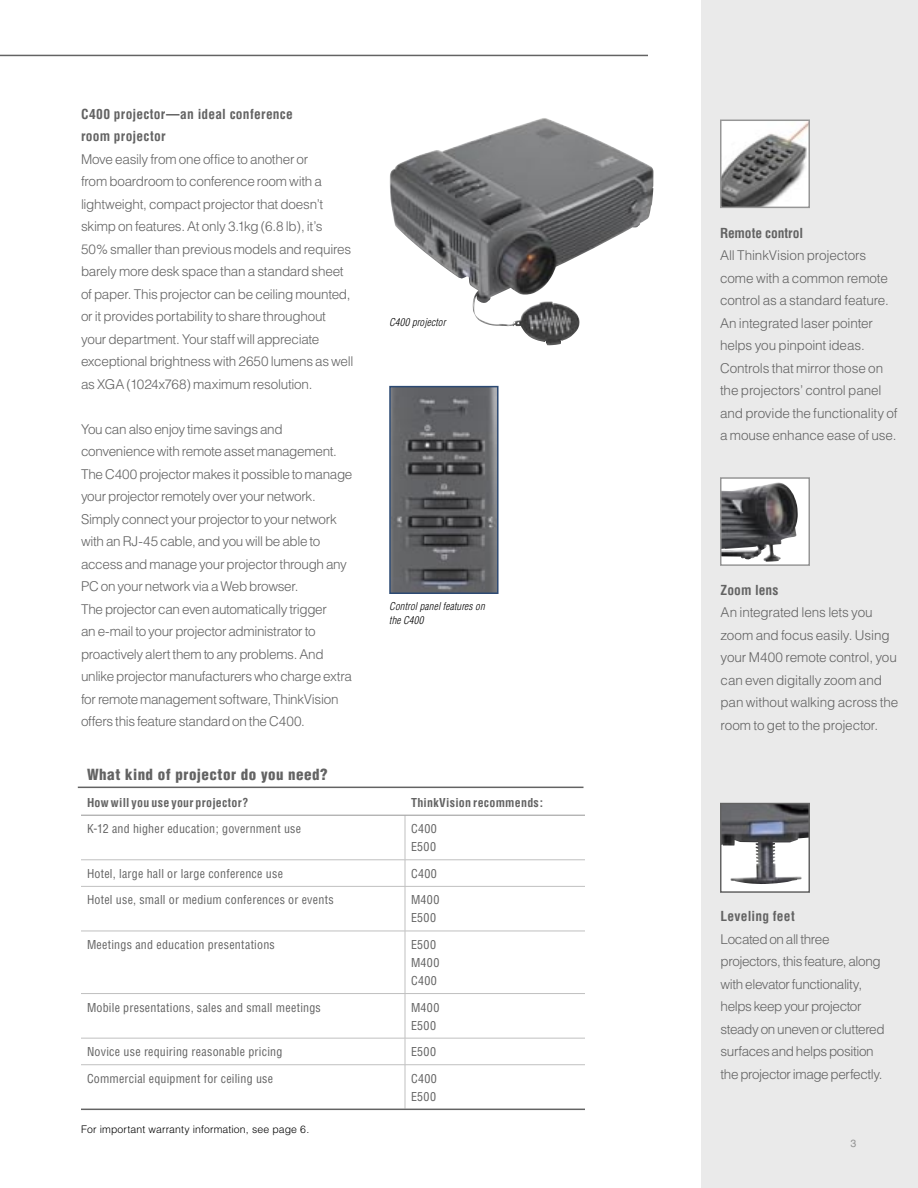
<style>
.page{position:relative;width:918px;height:1188px;background:#fff}
.page>*{position:absolute;margin:0;border:0;box-sizing:border-box;transform-origin:0 0}
.Spec_Table_Head{font:900 condensed 15px "Helvetica";letter-spacing:.03em;color:#636363}
.Helvetica_text{font:300 13.5px/22.5px "Helvetica";letter-spacing:-.02em;color:#636363}
.Subhead{font:700 condensed 13.5px/22.5px "Helvetica";letter-spacing:.015em;color:#636363}
.Subhead-2{font:700 condensed 13.5px "Helvetica";letter-spacing:-.005em;color:#636363}
.Bridge_Table_Copy{font:condensed 12px/18px "Helvetica";letter-spacing:.02em;color:#636363}
.Spec_Table_text{font:700 condensed 12px "Helvetica";letter-spacing:.02em;color:#636363}
.t1{font:italic 300 condensed 10.5px/13.5px "Helvetica";letter-spacing:.015em;color:#000}
.Bridge_Legal_Copy_DS{font:300 10.5px "Helvetica";letter-spacing:.01em;color:#000}
.Bridge_Page{font:10.5px "Helvetica";color:#939393}
</style>
<div class="page">
<hr style="left:0;top:55px;width:648px;height:1px;background:#636363">
<div style="left:702px;top:0;width:216px;height:1188px;background:#eaeaea"></div>
<div style="left:721px;top:804px;width:88px;height:88px;background:#fff"></div>
<img style="left:723px;top:806px;width:84px;height:78px">
<div style="left:720px;top:803px;width:90px;height:90px;border:2px solid #636363"></div>
<img style="left:390px;top:118px;width:264px;height:227px">
<img style="left:392px;top:389px;width:104px;height:202px">
<div style="left:389px;top:386px;width:110px;height:208px;border:2px solid #2d4a73"></div>
<img style="left:723px;top:123px;width:84px;height:82px">
<div style="left:720px;top:120px;width:90px;height:88px;border:2px solid #969696"></div>
<svg style="left:723px;top:480px;width:84px;height:83px;background:#a8a7a8"></svg>
<img style="left:723px;top:505px;width:58px;height:58px">
<div style="left:720px;top:477px;width:90px;height:89px;border:2px solid #969696"></div>
<hr style="left:405px;top:816px;width:1px;height:44px;background:#c0c0c0">
<hr style="left:81px;top:860px;width:324px;height:1px;background:#c0c0c0">
<hr style="left:405px;top:860px;width:180px;height:1px;background:#c0c0c0">
<svg style="left:405px;top:860px;width:1px;height:26px"></svg>
<hr style="left:81px;top:886px;width:324px;height:1px;background:#c0c0c0">
<hr style="left:405px;top:886px;width:180px;height:1px;background:#c0c0c0">
<hr style="left:405px;top:887px;width:1px;height:44px;background:#c0c0c0">
<hr style="left:81px;top:931px;width:324px;height:1px;background:#c0c0c0">
<hr style="left:405px;top:931px;width:180px;height:1px;background:#c0c0c0">
<hr style="left:405px;top:931px;width:1px;height:62px;background:#c0c0c0">
<hr style="left:81px;top:993px;width:324px;height:1px;background:#c0c0c0">
<hr style="left:405px;top:993px;width:180px;height:1px;background:#c0c0c0">
<hr style="left:405px;top:994px;width:1px;height:44px;background:#c0c0c0">
<hr style="left:81px;top:1038px;width:324px;height:1px;background:#c0c0c0">
<hr style="left:405px;top:1038px;width:180px;height:1px;background:#c0c0c0">
<svg style="left:405px;top:1038px;width:1px;height:26px"></svg>
<hr style="left:81px;top:815px;width:324px;height:1px;background:#969696">
<hr style="left:405px;top:815px;width:180px;height:1px;background:#969696">
<hr style="left:81px;top:1064px;width:324px;height:1px;background:#c0c0c0">
<hr style="left:405px;top:1064px;width:180px;height:1px;background:#c0c0c0">
<hr style="left:405px;top:1065px;width:1px;height:44px;background:#c0c0c0">
<hr style="left:81px;top:1109px;width:324px;height:1px;background:#636363">
<hr style="left:405px;top:1109px;width:180px;height:1px;background:#636363">
<hr style="left:78px;top:787px;width:506px;height:1px;background:#636363">
<p class="Subhead" style="left:81px;top:103px;width:213px">C400 projector—an ideal conference room projector</p>
<p class="Helvetica_text" style="left:81px;top:148px;width:274px">Move easily from one office to another or<br>from boardroom to conference room with a lightweight, compact projector that doesn’t skimp on features. At only 3.1kg (6.8 lb), it’s<br>50% smaller than previous models and requires barely more desk space than a standard sheet of paper. This projector can be ceiling mounted, or it provides portability to share throughout your department. Your staff will appreciate exceptional brightness with 2650 lumens as well as XGA (1024x768) maximum resolution.</p>
<p class="Helvetica_text" style="left:81px;top:418px;width:273px">You can also enjoy time savings and convenience with remote asset management.<br>The C400 projector makes it possible to manage your projector remotely over your network.<br>Simply connect your projector to your network with an RJ-45 cable, and you will be able to access and manage your projector through any PC on your network via a Web browser.<br>The projector can even automatically trigger<br>an e-mail to your projector administrator to proactively alert them to any problems. And unlike projector manufacturers who charge extra for remote management software, ThinkVision offers this feature standard on the C400.</p>
<p class="t1" style="left:389px;top:316px;width:58px">C400 projector</p>
<p class="t1" style="left:389px;top:600px;width:97px">Control panel features on the C400</p>
<p class="Spec_Table_Head" style="left:87px;top:765px;width:242px">What kind of projector do you need?</p>
<p class="Spec_Table_text" style="left:87px;top:795px;width:163px">How will you use your projector?</p>
<p class="Spec_Table_text" style="left:411px;top:795px;width:134px">ThinkVision recommends:</p>
<p class="Bridge_Table_Copy" style="left:87px;top:820px;width:216px">K-12 and higher education; government use</p>
<p class="Bridge_Table_Copy" style="left:411px;top:820px;width:27px">C400<br>E500</p>
<p class="Bridge_Table_Copy" style="left:87px;top:864px;width:198px">Hotel, large hall or large conference use</p>
<p class="Bridge_Table_Copy" style="left:411px;top:864px;width:27px">C400</p>
<p class="Bridge_Table_Copy" style="left:87px;top:891px;width:248px">Hotel use, small or medium conferences or events</p>
<p class="Bridge_Table_Copy" style="left:411px;top:891px;width:30px">M400<br>E500</p>
<p class="Bridge_Table_Copy" style="left:87px;top:936px;width:189px">Meetings and education presentations</p>
<p class="Bridge_Table_Copy" style="left:411px;top:936px;width:30px">E500<br>M400<br>C400</p>
<p class="Bridge_Table_Copy" style="left:87px;top:998px;width:235px">Mobile presentations, sales and small meetings</p>
<p class="Bridge_Table_Copy" style="left:411px;top:998px;width:30px">M400<br>E500</p>
<p class="Bridge_Table_Copy" style="left:87px;top:1043px;width:197px">Novice use requiring reasonable pricing</p>
<p class="Bridge_Table_Copy" style="left:411px;top:1043px;width:27px">E500</p>
<p class="Bridge_Table_Copy" style="left:87px;top:1069px;width:188px">Commercial equipment for ceiling use</p>
<p class="Bridge_Table_Copy" style="left:411px;top:1069px;width:27px">C400<br>E500</p>
<p class="Bridge_Legal_Copy_DS" style="left:81px;top:1123px;width:230px">For important warranty information, see page 6.</p>
<p class="Subhead-2" style="left:720px;top:224px;width:85px">Remote control</p>
<p class="Helvetica_text" style="left:720px;top:244px;width:179px">All ThinkVision projectors come with a common remote control as a standard feature.<br>An integrated laser pointer helps you pinpoint ideas.<br>Controls that mirror those on the projectors’ control panel and provide the functionality of a mouse enhance ease of use.</p>
<p class="Subhead" style="left:721px;top:579px;width:59px">Zoom lens</p>
<p class="Helvetica_text" style="left:721px;top:601px;width:179px">An integrated lens lets you zoom and focus easily. Using your M400 remote control, you can even digitally zoom and pan without walking across the room to get to the projector.</p>
<p class="Subhead" style="left:721px;top:905px;width:76px">Leveling feet</p>
<p class="Helvetica_text" style="left:721px;top:928px;width:166px">Located on all three projectors, this feature, along with elevator functionality, helps keep your projector steady on uneven or cluttered surfaces and helps position the projector image perfectly.</p>
<p class="Bridge_Page" style="left:850px;top:1137px;width:7px">3</p>
</div>
